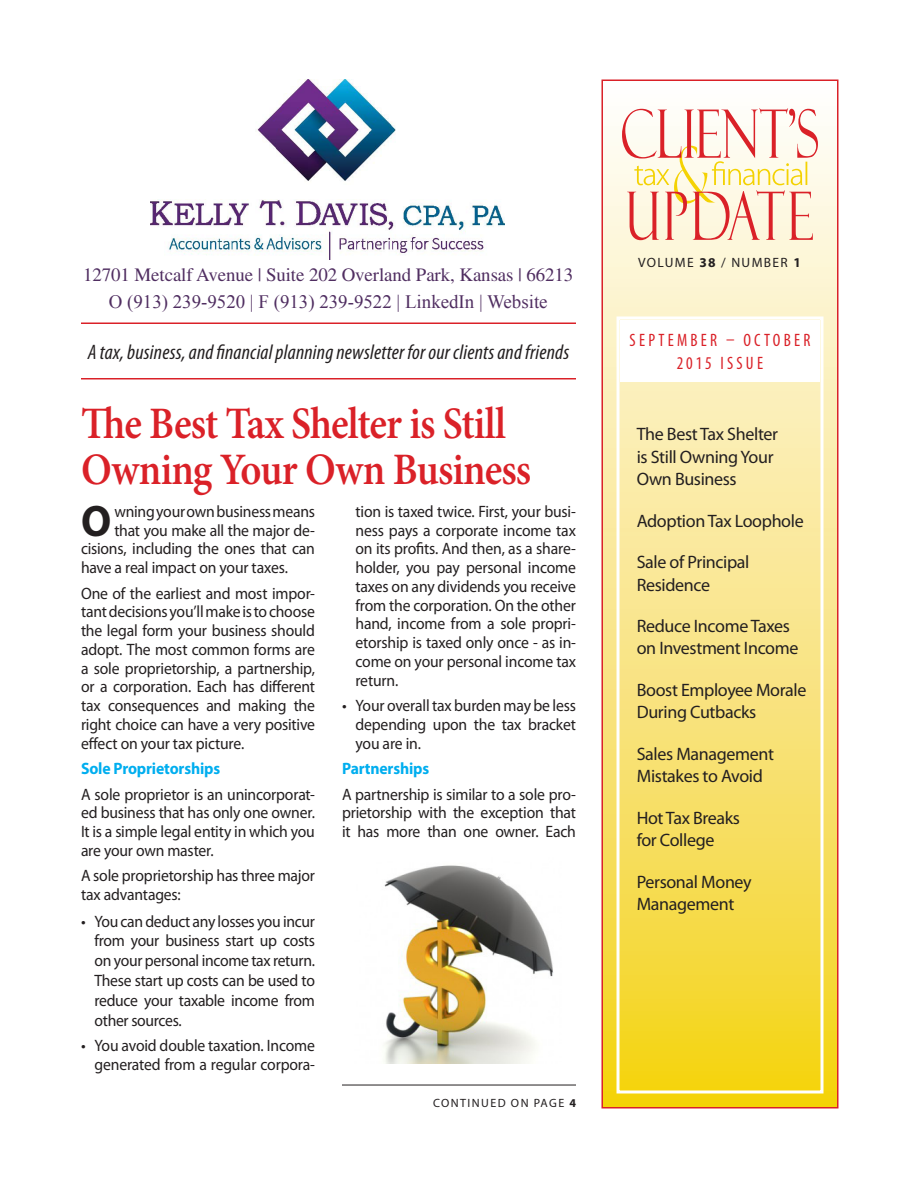
<style>
.page{position:relative;width:918px;height:1188px;background:#fff}
.page>*{position:absolute;margin:0;border:0;box-sizing:border-box;transform-origin:0 0}
.Head_1B_a{font:600 45px/46.5px "Minion Pro";letter-spacing:-.02em;color:#da2128;scale:.9 1}
.Body_1b_Initial_Cap{font:700 44.25px "Myriad Pro";color:#231f20;scale:.95 1}
.Tag_Line{font:italic condensed 21px "Myriad Pro";letter-spacing:.01em;color:#231f20}
.t1{font:18.9px "Times";letter-spacing:-.005em;color:#502e61}
.t2{font:18.9px "Times New Roman";color:#502e61}
.Contents{font:18px/22.5px "Myriad Pro";letter-spacing:-.02em;color:#231f20}
.In_This_Issue{font:condensed 18px/22.5px "Myriad Pro";letter-spacing:.19em;color:#da2128;text-align:center;scale:.95 1}
.Bullet_1b{font:16.5px/18.8px "Myriad Pro";letter-spacing:-.01em;color:#231f20;text-align:justify;scale:.95 1}
.Body_1b{font:16.5px/18.8px "Myriad Pro";letter-spacing:-.015em;color:#231f20;text-align:justify;scale:.95 1}
.Body_1b_Initial_Cap-2{font:16.5px "Myriad Pro";letter-spacing:-.015em;color:#231f20;scale:.95 1}
.Blue_bold_sub_head{font:700 16.5px "Myriad Pro";letter-spacing:-.01em;color:#00aeef;scale:.95 1}
.Bullet_1b-2{font:16.5px "Myriad Pro";letter-spacing:-.01em;color:#231f20}
.Volume_Label{font:13.5px "Myriad Pro";letter-spacing:.1em;color:#231f20}
.Continued_On{font:12px "Myriad Pro";letter-spacing:.12em;color:#231f20}
.s1{font-weight:700}
</style>
<div class="page">
<svg style="left:601px;top:79px;width:238px;height:1030px;background:#f8e180"></svg>
<hr style="left:81px;top:322px;width:495px;height:2px;background:#da2128">
<hr style="left:81px;top:378px;width:495px;height:2px;background:#da2128">
<div style="left:617px;top:316px;width:207px;height:778px;border:3px solid #fff"></div>
<svg style="left:622px;top:108px;width:196px;height:132px"></svg>
<hr style="left:342px;top:1085px;width:234px;height:1px;background:#231f20">
<img style="left:384px;top:865px;width:169px;height:198px">
<div style="left:620px;top:320px;width:200px;height:62px;background:#fff"></div>
<img style="left:150px;top:80px;width:355px;height:179px">
<p class="t1" style="left:83px;top:264px;width:492px">12701 Metcalf Avenue | Suite 202 Overland Park, Kansas | 66213</p>
<p class="t2" style="left:109px;top:289px;width:440px">O (913) 239-9520 | F (913) 239-9522 | LinkedIn | Website</p>
<p class="Tag_Line" style="left:88px;top:339px;width:483px">A tax, business, and financial planning newsletter for our clients and friends</p>
<p class="Head_1B_a" style="left:81px;top:400px;width:502px">The Best Tax Shelter is Still<br>Owning Your Own Business</p>
<p class="Body_1b_Initial_Cap" style="left:81px;top:492px;width:33px">O</p>
<p class="Body_1b_Initial_Cap-2" style="left:114px;top:501px;width:213px">wningyourownbusinessmeans</p>
<p class="Body_1b_Initial_Cap-2" style="left:114px;top:520px;width:213px">that you make all the major de-</p>
<p class="Body_1b_Initial_Cap-2" style="left:81px;top:539px;width:248px">cisions, including the ones that can</p>
<p class="Body_1b_Initial_Cap-2" style="left:81px;top:557px;width:219px">have a real impact on your taxes.</p>
<p class="Body_1b" style="left:81px;top:583px;width:248px">One of the earliest and most impor&shy;tantdecisionsyou’llmakeistochoose the legal form your business should adopt. The most common forms are a sole proprietorship, a partnership, or a corporation. Each has different tax consequences and making the right choice can have a very positive effect on your tax picture.</p>
<p class="Blue_bold_sub_head" style="left:81px;top:758px;width:148px">Sole Proprietorships</p>
<p class="Body_1b" style="left:81px;top:784px;width:248px">A sole proprietor is an unincorporat&shy;ed business that has only one owner.<br>It is a simple legal entity in which you are your own master.</p>
<p class="Body_1b" style="left:81px;top:866px;width:248px">A sole proprietorship has three major tax advantages:</p>
<p class="Bullet_1b" style="left:94px;top:911px;width:234px;line-height:19.8px">You can deduct any losses you incur from your business start up costs on your personal income tax return.<br>These start up costs can be used to reduce your taxable income from other sources.</p>
<p class="Bullet_1b" style="left:94px;top:1036px;width:234px">You avoid double taxation. Income generated from a regular corpora-</p>
<p class="Bullet_1b-2" style="left:81px;top:911px;width:6px">•</p>
<p class="Bullet_1b-2" style="left:81px;top:1035px;width:6px">•</p>
<p class="Bullet_1b" style="left:356px;top:502px;width:234px">tion is taxed twice. First, your busi&shy;ness pays a corporate income tax on its profits. And then, as a share&shy;holder, you pay personal income taxes on any dividends you receive from the corporation. On the other hand, income from a sole propri&shy;etorship is taxed only once - as in&shy;come on your personal income tax return.</p>
<p class="Bullet_1b" style="left:356px;top:696px;width:234px">Your overall tax burden may be less depending upon the tax bracket you are in.</p>
<p class="Blue_bold_sub_head" style="left:342px;top:758px;width:93px">Partnerships</p>
<p class="Body_1b" style="left:342px;top:784px;width:248px">A partnership is similar to a sole pro&shy;prietorship with the exception that it has more than one owner. Each</p>
<p class="Bullet_1b-2" style="left:342px;top:695px;width:6px">•</p>
<p class="Continued_On" style="left:433px;top:1096px;width:144px">Conti nued on page <span class="s1">4</span></p>
<p class="Volume_Label" style="left:638px;top:254px;width:98px">VOLUME <span class="s1">38</span> / NU</p>
<p class="Volume_Label" style="left:752px;top:254px;width:51px">MBER <span class="s1">1</span></p>
<p class="In_This_Issue" style="left:630px;top:329px;width:192px">SEPTEMBER – OCTOBER<br>2015 ISS UE</p>
<p class="Contents" style="left:637px;top:423px;width:143px">The Best Tax Shelter is Still OwningYour<br>Own Business</p>
<p class="Contents" style="left:637px;top:509px;width:169px">AdoptionTax Loophole</p>
<p class="Contents" style="left:637px;top:550px;width:114px">Sale of Principal<br>Residence</p>
<p class="Contents" style="left:637px;top:614px;width:163px">Reduce Income Taxes on Investment Income</p>
<p class="Contents" style="left:637px;top:678px;width:171px">Boost Employee Morale<br>During Cutbacks</p>
<p class="Contents" style="left:637px;top:742px;width:139px">Sales Management<br>Mistakes to Avoid</p>
<p class="Contents" style="left:637px;top:806px;width:105px">Hot Tax Breaks for College</p>
<p class="Contents" style="left:637px;top:870px;width:117px">Personal Money<br>Management</p>
</div>
